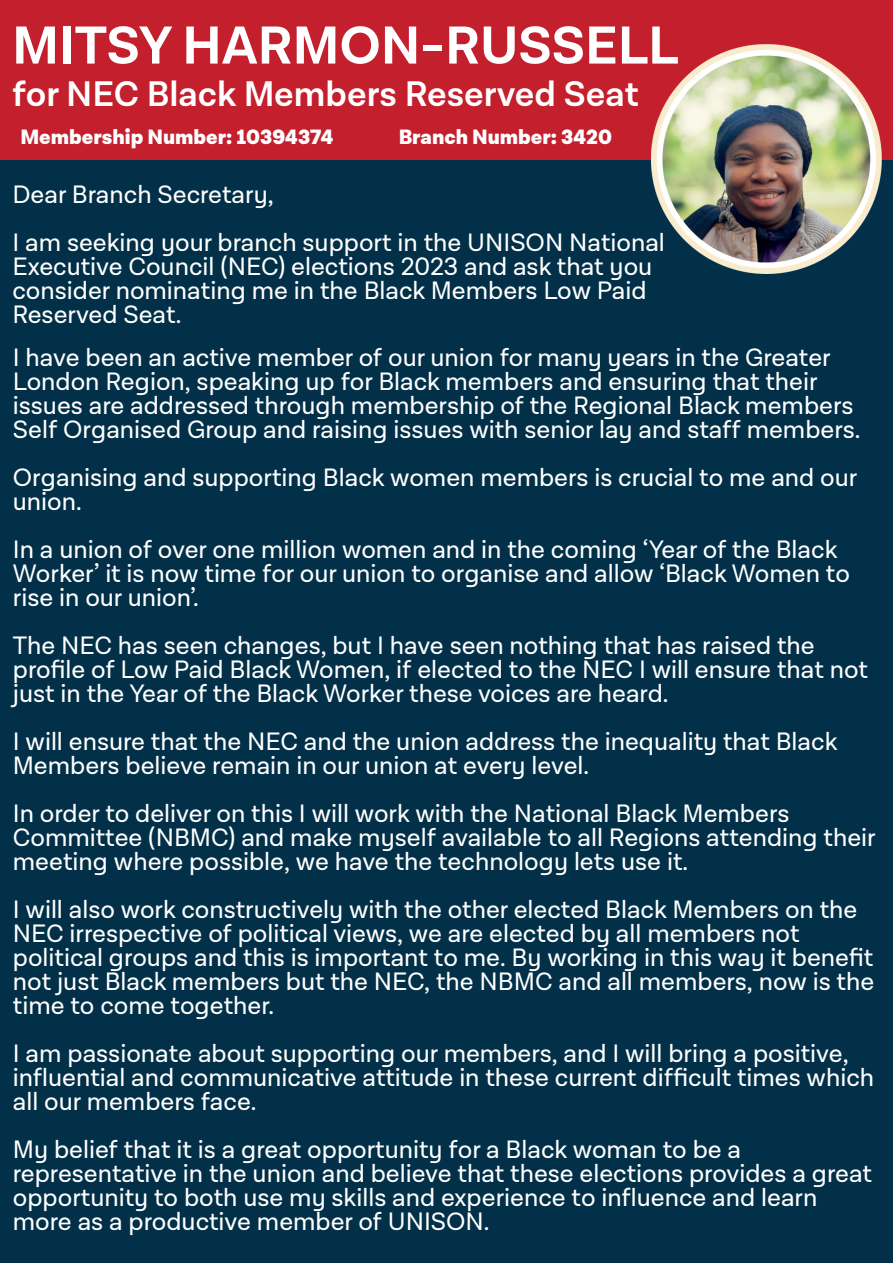
<style>
.page{position:relative;width:893px;height:1263px;background:#fff}
.page>*{position:absolute;margin:0;border:0;box-sizing:border-box;transform-origin:0 0}
.t1{font:700 54px "Lota Grotesque Alt 3";color:#fff}
.t2{font:600 36px "Lota Grotesque Alt 3";color:#fff}
.t3{font:25.5px/24px "Lota Grotesque Alt 3";color:#fff}
.t4{font:900 21px "Lota Grotesque Alt 3";color:#fff}
</style>
<div class="page">
<div style="left:0;top:159px;width:892px;height:1104px;background:#023048"></div>
<div style="left:0;top:0;width:893px;height:159px;background:#c31f2d"></div>
<img style="left:652px;top:45px;width:229px;height:229px">
<h1 class="t1" style="left:12px;top:14px;width:668px">MITSY HARMON-RUSSELL</h1>
<h2 class="t2" style="left:12px;top:74px;width:628px">for NEC Black Members Reserved Seat</h2>
<p class="t4" style="left:21px;top:124px;width:314px">Membership Number: 10394374</p>
<p class="t4" style="left:399px;top:124px;width:215px">Branch Number: 3420</p>
<p class="t3" style="left:12px;top:171px;width:654px;line-height:48px">Dear Branch Secretary,<br>I am seeking your branch support in the UNISON National</p>
<p class="t3" style="left:12px;top:255px;width:641px">Executive Council (NEC) elections 2023 and ask that you consider nominating me in the Black Members Low Paid<br>Reserved Seat.</p>
<p class="t3" style="left:13px;top:346px;width:849px">I have been an active member of our union for many years in the Greater London Region, speaking up for Black members and ensuring that their issues are addressed through membership of the Regional Black members Self Organised Group and raising issues with senior lay and staff members.</p>
<p class="t3" style="left:13px;top:466px;width:846px">Organising and supporting Black women members is crucial to me and our union.</p>
<p class="t3" style="left:13px;top:538px;width:838px">In a union of over one million women and in the coming ‘Year of the Black<br>Worker’ it is now time for our union to organise and allow ‘Black Women to rise in our union’.</p>
<p class="t3" style="left:13px;top:634px;width:857px">The NEC has seen changes, but I have seen nothing that has raised the profile of Low Paid Black Women, if elected to the NEC I will ensure that not just in the Year of the Black Worker these voices are heard.</p>
<p class="t3" style="left:13px;top:730px;width:826px">I will ensure that the NEC and the union address the inequality that Black<br>Members believe remain in our union at every level.</p>
<p class="t3" style="left:13px;top:802px;width:864px">In order to deliver on this I will work with the National Black Members<br>Committee (NBMC) and make myself available to all Regions attending their meeting where possible, we have the technology lets use it.</p>
<p class="t3" style="left:13px;top:898px;width:863px">I will also work constructively with the other elected Black Members on the NEC irrespective of political views, we are elected by all members not political groups and this is important to me. By working in this way it benefit not just Black members but the NEC, the NBMC and all members, now is the time to come together.</p>
<p class="t3" style="left:13px;top:1042px;width:863px">I am passionate about supporting our members, and I will bring a positive, influential and communicative attitude in these current difficult times which all our members face.</p>
<p class="t3" style="left:13px;top:1138px;width:861px">My belief that it is a great opportunity for a Black woman to be a representative in the union and believe that these elections provides a great opportunity to both use my skills and experience to influence and learn more as a productive member of UNISON.</p>
</div>
